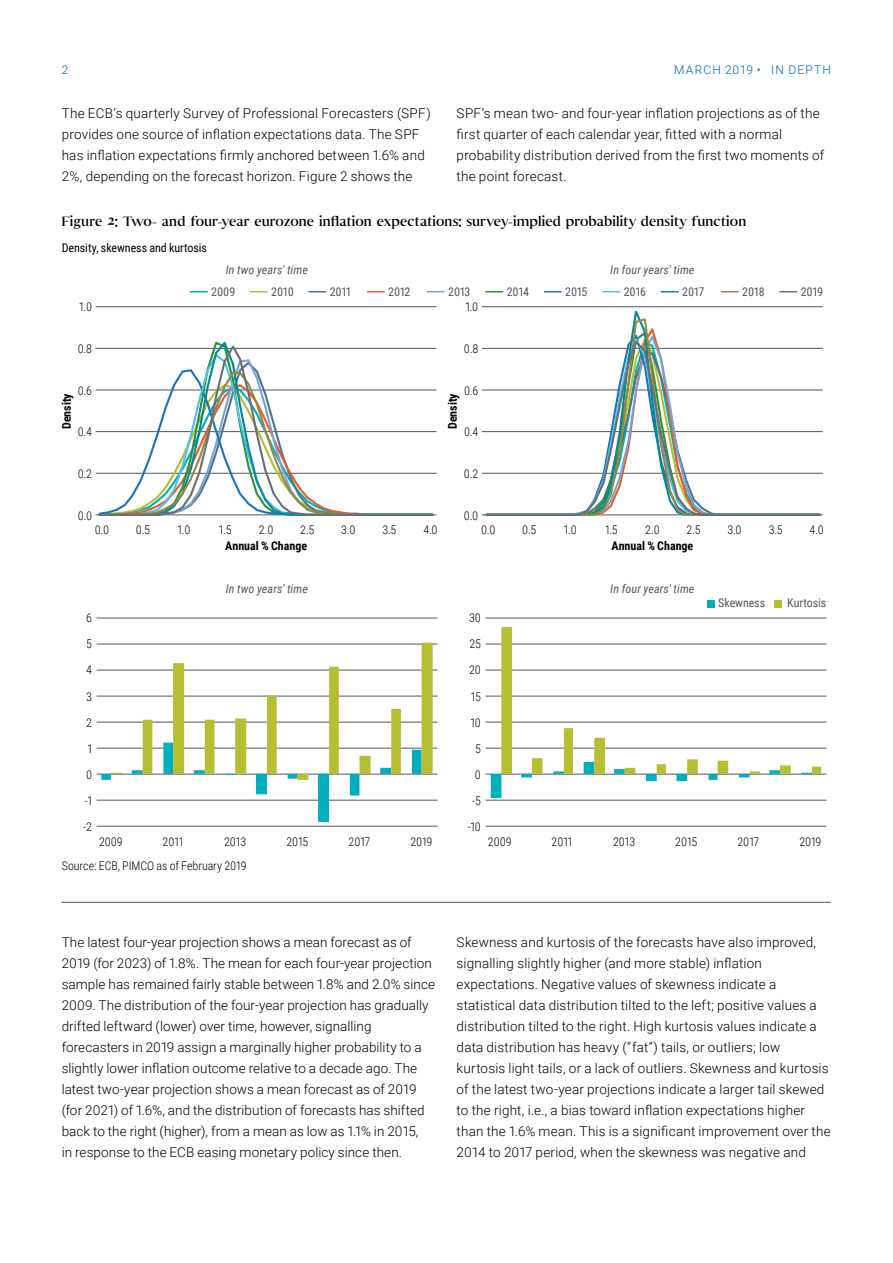
<style>
.page{position:relative;width:893px;height:1263px;background:#fff}
.page>*{position:absolute;margin:0;border:0;box-sizing:border-box;transform-origin:0 0}
.t1{font:300 13.5px/21px "Roboto";letter-spacing:.01em;color:#000}
.t2{font:13.5px "Senhan";letter-spacing:.01em;color:#000}
.t3{font:300 12px/26.1px "Roboto Condensed";letter-spacing:-.005em;color:#000;text-align:justify}
.t4{font:italic 12px "Roboto Condensed";letter-spacing:.01em;color:#535760}
.t5{font:12px "Roboto Condensed";letter-spacing:-.005em;color:#535760}
.t6{font:700 12px "Roboto Condensed";color:#000}
.t7{font:12px "Roboto Condensed";letter-spacing:-.005em;color:#000}
.t8{font:300 12px "Roboto";letter-spacing:.1em;color:#0065b0}
</style>
<div class="page">
<hr style="left:96px;top:514px;width:340px;height:1px;background:#535760">
<hr style="left:96px;top:473px;width:340px;height:1px;background:#535760">
<hr style="left:96px;top:390px;width:340px;height:1px;background:#535760">
<hr style="left:96px;top:306px;width:340px;height:1px;background:#535760">
<hr style="left:96px;top:431px;width:340px;height:1px;background:#535760">
<hr style="left:96px;top:348px;width:340px;height:1px;background:#535760">
<svg style="left:98px;top:342px;width:336px;height:174px"></svg>
<hr style="left:482px;top:514px;width:341px;height:1px;background:#535760">
<hr style="left:482px;top:473px;width:341px;height:1px;background:#535760">
<hr style="left:482px;top:390px;width:341px;height:1px;background:#535760">
<hr style="left:482px;top:306px;width:341px;height:1px;background:#535760">
<hr style="left:482px;top:431px;width:341px;height:1px;background:#535760">
<hr style="left:482px;top:348px;width:341px;height:1px;background:#535760">
<svg style="left:484px;top:306px;width:338px;height:11px"></svg>
<svg style="left:630px;top:317px;width:26px;height:21px"></svg>
<svg style="left:484px;top:338px;width:338px;height:178px"></svg>
<hr style="left:97px;top:826px;width:340px;height:1px;background:#535760">
<hr style="left:97px;top:800px;width:340px;height:1px;background:#535760">
<hr style="left:97px;top:722px;width:340px;height:1px;background:#535760">
<hr style="left:97px;top:618px;width:340px;height:1px;background:#535760">
<hr style="left:97px;top:774px;width:340px;height:1px;background:#535760">
<hr style="left:97px;top:670px;width:340px;height:1px;background:#535760">
<hr style="left:97px;top:644px;width:340px;height:1px;background:#535760">
<hr style="left:97px;top:696px;width:340px;height:1px;background:#535760">
<hr style="left:97px;top:748px;width:340px;height:1px;background:#535760">
<svg style="left:101px;top:643px;width:332px;height:179px"></svg>
<svg style="left:190px;top:291px;width:18px;height:1px"></svg>
<svg style="left:250px;top:291px;width:18px;height:1px"></svg>
<svg style="left:308px;top:291px;width:18px;height:1px"></svg>
<svg style="left:367px;top:291px;width:18px;height:1px"></svg>
<svg style="left:427px;top:291px;width:18px;height:1px"></svg>
<svg style="left:485px;top:291px;width:18px;height:1px"></svg>
<svg style="left:544px;top:291px;width:18px;height:1px"></svg>
<svg style="left:602px;top:291px;width:18px;height:1px"></svg>
<svg style="left:661px;top:291px;width:18px;height:1px"></svg>
<svg style="left:721px;top:291px;width:18px;height:1px"></svg>
<svg style="left:779px;top:291px;width:18px;height:1px"></svg>
<hr style="left:485px;top:826px;width:341px;height:1px;background:#535760">
<hr style="left:485px;top:800px;width:341px;height:1px;background:#535760">
<hr style="left:485px;top:722px;width:341px;height:1px;background:#535760">
<hr style="left:485px;top:618px;width:341px;height:1px;background:#535760">
<hr style="left:485px;top:774px;width:341px;height:1px;background:#535760">
<hr style="left:485px;top:670px;width:341px;height:1px;background:#535760">
<hr style="left:485px;top:644px;width:341px;height:1px;background:#535760">
<hr style="left:485px;top:696px;width:341px;height:1px;background:#535760">
<hr style="left:485px;top:748px;width:341px;height:1px;background:#535760">
<svg style="left:491px;top:773px;width:321px;height:25px"></svg>
<svg style="left:501px;top:627px;width:320px;height:147px"></svg>
<div style="left:707px;top:600px;width:7px;height:7px;background:#00aebd"></div>
<div style="left:774px;top:600px;width:8px;height:7px;background:#b5bf31"></div>
<hr style="left:61px;top:902px;width:770px;height:1px;background:#535760">
<p class="t8" style="left:62px;top:62px;width:8px">2</p>
<p class="t8" style="left:674px;top:62px;width:158px">MARCH 2019 • IN DEPTH</p>
<p class="t1" style="left:62px;top:102px;width:370px">The ECB’s quarterly Survey of Professional Forecasters (SPF) provides one source of inflation expectations data. The SPF has inflation expectations firmly anchored between 1.6% and 2%, depending on the forecast horizon. Figure 2 shows the</p>
<p class="t1" style="left:457px;top:102px;width:369px">SPF’s mean two- and four-year inflation projections as of the first quarter of each calendar year, fitted with a normal probability distribution derived from the first two moments of the point forecast.</p>
<p class="t2" style="left:62px;top:210px;width:686px">Figure 2: Two- and four-year eurozone inflation expectations: survey-implied probability density function</p>
<p class="t7" style="left:62px;top:239px;width:147px">Density, skewness and kurtosis</p>
<p class="t4" style="left:226px;top:262px;width:84px">In two years' time</p>
<p class="t4" style="left:610px;top:262px;width:86px">In four years' time</p>
<p class="t5" style="left:211px;top:284px;width:26px">2009</p>
<p class="t5" style="left:271px;top:284px;width:24px">2010</p>
<p class="t5" style="left:330px;top:284px;width:23px">2011</p>
<p class="t5" style="left:388px;top:284px;width:24px">2012</p>
<p class="t5" style="left:448px;top:284px;width:24px">2013</p>
<p class="t5" style="left:507px;top:284px;width:24px">2014</p>
<p class="t5" style="left:565px;top:284px;width:24px">2015</p>
<p class="t5" style="left:624px;top:284px;width:24px">2016</p>
<p class="t5" style="left:682px;top:284px;width:24px">2017</p>
<p class="t5" style="left:742px;top:284px;width:24px">2018</p>
<p class="t5" style="left:801px;top:284px;width:24px">2019</p>
<p class="t3" style="left:79px;top:293px;width:14px">1.0</p>
<p class="t3" style="left:78px;top:335px;width:16px">0.8</p>
<p class="t3" style="left:78px;top:377px;width:16px">0.6</p>
<p class="t3" style="left:78px;top:418px;width:16px">0.4</p>
<p class="t6" style="left:58px;top:429px;width:37px;rotate:-90deg">Density</p>
<p class="t3" style="left:465px;top:293px;width:14px">1.0</p>
<p class="t3" style="left:464px;top:335px;width:16px">0.8</p>
<p class="t3" style="left:464px;top:377px;width:16px">0.6</p>
<p class="t3" style="left:464px;top:418px;width:16px">0.4</p>
<p class="t6" style="left:444px;top:429px;width:37px;rotate:-90deg">Density</p>
<p class="t3" style="left:78px;top:460px;width:16px">0.2</p>
<p class="t3" style="left:464px;top:460px;width:16px">0.2</p>
<p class="t3" style="left:78px;top:502px;width:16px">0.0</p>
<p class="t3" style="left:464px;top:502px;width:16px">0.0</p>
<p class="t3" style="left:95px;top:516px;width:16px">0.0</p>
<p class="t3" style="left:136px;top:516px;width:16px">0.5</p>
<p class="t3" style="left:178px;top:516px;width:14px">1.0</p>
<p class="t3" style="left:219px;top:516px;width:14px">1.5</p>
<p class="t3" style="left:259px;top:516px;width:16px">2.0</p>
<p class="t3" style="left:300px;top:516px;width:16px">2.5</p>
<p class="t3" style="left:341px;top:516px;width:16px">3.0</p>
<p class="t6" style="left:225px;top:538px;width:83px">Annual % Change</p>
<p class="t3" style="left:382px;top:516px;width:15px">3.5</p>
<p class="t3" style="left:423px;top:516px;width:16px">4.0</p>
<p class="t3" style="left:481px;top:516px;width:16px">0.0</p>
<p class="t3" style="left:522px;top:516px;width:16px">0.5</p>
<p class="t3" style="left:564px;top:516px;width:14px">1.0</p>
<p class="t3" style="left:605px;top:516px;width:14px">1.5</p>
<p class="t3" style="left:645px;top:516px;width:16px">2.0</p>
<p class="t3" style="left:686px;top:516px;width:16px">2.5</p>
<p class="t3" style="left:727px;top:516px;width:16px">3.0</p>
<p class="t6" style="left:611px;top:538px;width:83px">Annual % Change</p>
<p class="t4" style="left:226px;top:580px;width:84px">In two years' time</p>
<p class="t4" style="left:610px;top:580px;width:86px">In four years' time</p>
<p class="t3" style="left:769px;top:516px;width:15px">3.5</p>
<p class="t3" style="left:810px;top:516px;width:16px">4.0</p>
<p class="t5" style="left:718px;top:595px;width:49px">Skewness</p>
<p class="t5" style="left:787px;top:595px;width:40px">Kurtosis</p>
<p class="t3" style="left:86px;top:605px;width:7px">6<br>5<br>4<br>3</p>
<p class="t3" style="left:469px;top:605px;width:13px">30<br>25<br>20<br>15</p>
<p class="t3" style="left:86px;top:709px;width:7px">2</p>
<p class="t3" style="left:471px;top:709px;width:12px">10</p>
<p class="t3" style="left:85px;top:735px;width:9px">1<br>0 -1</p>
<p class="t3" style="left:472px;top:735px;width:10px">5<br>0 -5</p>
<p class="t3" style="left:83px;top:813px;width:10px">-2</p>
<p class="t3" style="left:468px;top:813px;width:15px">-10</p>
<p class="t3" style="left:99px;top:828px;width:25px">2009</p>
<p class="t3" style="left:163px;top:828px;width:22px">2011</p>
<p class="t3" style="left:224px;top:828px;width:24px">2013</p>
<p class="t3" style="left:286px;top:828px;width:23px">2015</p>
<p class="t3" style="left:349px;top:828px;width:23px">2017</p>
<p class="t3" style="left:410px;top:828px;width:24px">2019</p>
<p class="t3" style="left:488px;top:828px;width:25px">2009</p>
<p class="t3" style="left:552px;top:828px;width:22px">2011</p>
<p class="t3" style="left:613px;top:828px;width:24px">2013</p>
<p class="t3" style="left:675px;top:828px;width:23px">2015</p>
<p class="t3" style="left:737px;top:828px;width:23px">2017</p>
<p class="t3" style="left:799px;top:828px;width:24px">2019</p>
<p class="t3" style="left:62px;top:852px;width:186px">Source: ECB, PIMCO as of February 2019</p>
<p class="t1" style="left:62px;top:931px;width:375px">The latest four-year projection shows a mean forecast as of 2019 (for 2023) of 1.8%. The mean for each four-year projection sample has remained fairly stable between 1.8% and 2.0% since 2009. The distribution of the four-year projection has gradually drifted leftward (lower) over time, however, signalling forecasters in 2019 assign a marginally higher probability to a slightly lower inflation outcome relative to a decade ago. The latest two-year projection shows a mean forecast as of 2019 (for 2021) of 1.6%, and the distribution of forecasts has shifted back to the right (higher), from a mean as low as 1.1% in 2015,<br>in response to the ECB easing monetary policy since then.</p>
<p class="t1" style="left:457px;top:931px;width:376px">Skewness and kurtosis of the forecasts have also improved, signalling slightly higher (and more stable) inflation expectations. Negative values of skewness indicate a statistical data distribution tilted to the left; positive values a distribution tilted to the right. High kurtosis values indicate a data distribution has heavy (“fat”) tails, or outliers; low kurtosis light tails, or a lack of outliers. Skewness and kurtosis of the latest two-year projections indicate a larger tail skewed to the right, i.e., a bias toward inflation expectations higher than the 1.6% mean. This is a significant improvement over the 2014 to 2017 period, when the skewness was negative and</p>
</div>
